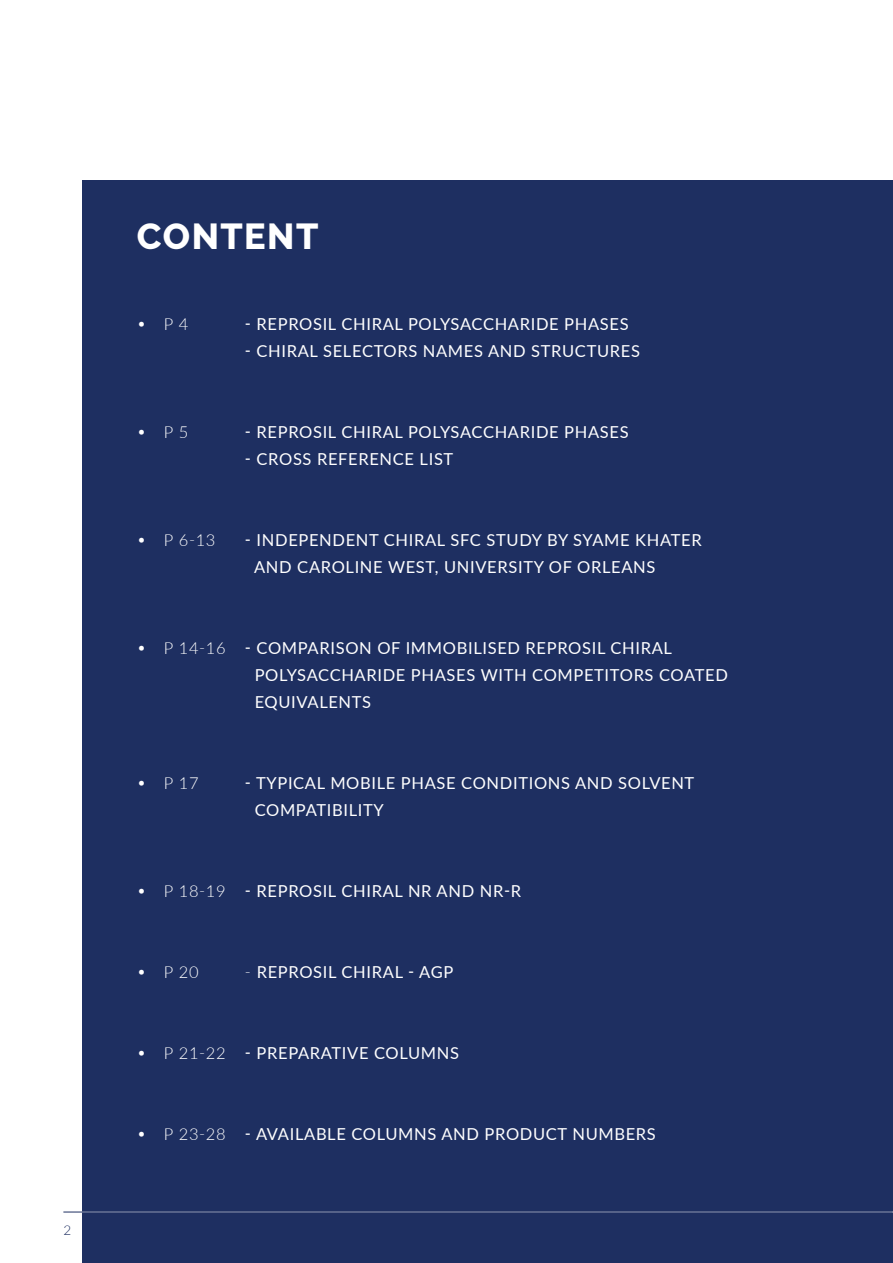
<style>
.page{position:relative;width:893px;height:1263px;background:#fff}
.page>*{position:absolute;margin:0;border:0;box-sizing:border-box;transform-origin:0 0}
.t1{font:800 36px "Raleway";letter-spacing:.04em;color:#fff}
.t2{font:16.5px/27px "Lato";letter-spacing:.04em;color:#fff}
.t3{font:300 16.5px "Lato";color:#fff}
.s1{font-weight:300}
</style>
<div class="page">
<div style="left:83px;top:181px;width:810px;height:1082px;background:#1e2f61"></div>
<hr style="left:63px;top:1212px;width:830px;height:1px;background:#1f3062">
<h1 class="t1" style="left:137px;top:216px;width:183px">CONTENT</h1>
<p class="t3" style="left:137px;top:313px;width:53px">• P 4</p>
<p class="t2" style="left:245px;top:310px;width:385px">- REPROSIL CHIRAL POLYSACCHARIDE PHASES</p>
<p class="t2" style="left:245px;top:337px;width:396px">- CHIRAL SELECTORS NAMES AND STRUCTURES</p>
<p class="t3" style="left:137px;top:421px;width:53px">• P 5</p>
<p class="t2" style="left:245px;top:418px;width:385px">- REPROSIL CHIRAL POLYSACCHARIDE PHASES</p>
<p class="t2" style="left:245px;top:445px;width:210px">- CROSS REFERENCE LIST</p>
<p class="t3" style="left:137px;top:529px;width:80px">• P 6-13</p>
<p class="t2" style="left:254px;top:526px;width:449px;text-indent:-9px">- INDEPENDENT CHIRAL SFC STUDY BY SYAME KHATER<br>AND CAROLINE WEST, UNIVERSITY OF ORLEANS</p>
<p class="t2" style="left:255px;top:634px;width:475px;text-indent:-118px"><span class="s1">• P 14-16</span> - COMPARISON OF IMMOBILISED REPROSIL CHIRAL<br>POLYSACCHARIDE PHASES WITH COMPETITORS COATED<br>EQUIVALENTS</p>
<p class="t3" style="left:137px;top:772px;width:63px">• P 17</p>
<p class="t2" style="left:255px;top:769px;width:441px;text-indent:-10px">- TYPICAL MOBILE PHASE CONDITIONS AND SOLVENT<br>COMPATIBILITY</p>
<p class="t2" style="left:137px;top:877px;width:386px"><span class="s1">• P 18-19</span> - REPROSIL CHIRAL NR AND NR-R</p>
<p class="t3" style="left:137px;top:961px;width:63px">• P 20</p>
<p class="t2" style="left:245px;top:958px;width:210px"><span class="s1">-</span> REPROSIL CHIRAL - AGP</p>
<p class="t2" style="left:137px;top:1039px;width:324px"><span class="s1">• P 21-22</span> - PREPARATIVE COLUMNS</p>
<p class="t2" style="left:137px;top:1120px;width:520px"><span class="s1">• P 23-28</span> - AVAILABLE COLUMNS AND PRODUCT NUMBERS</p>
</div>
